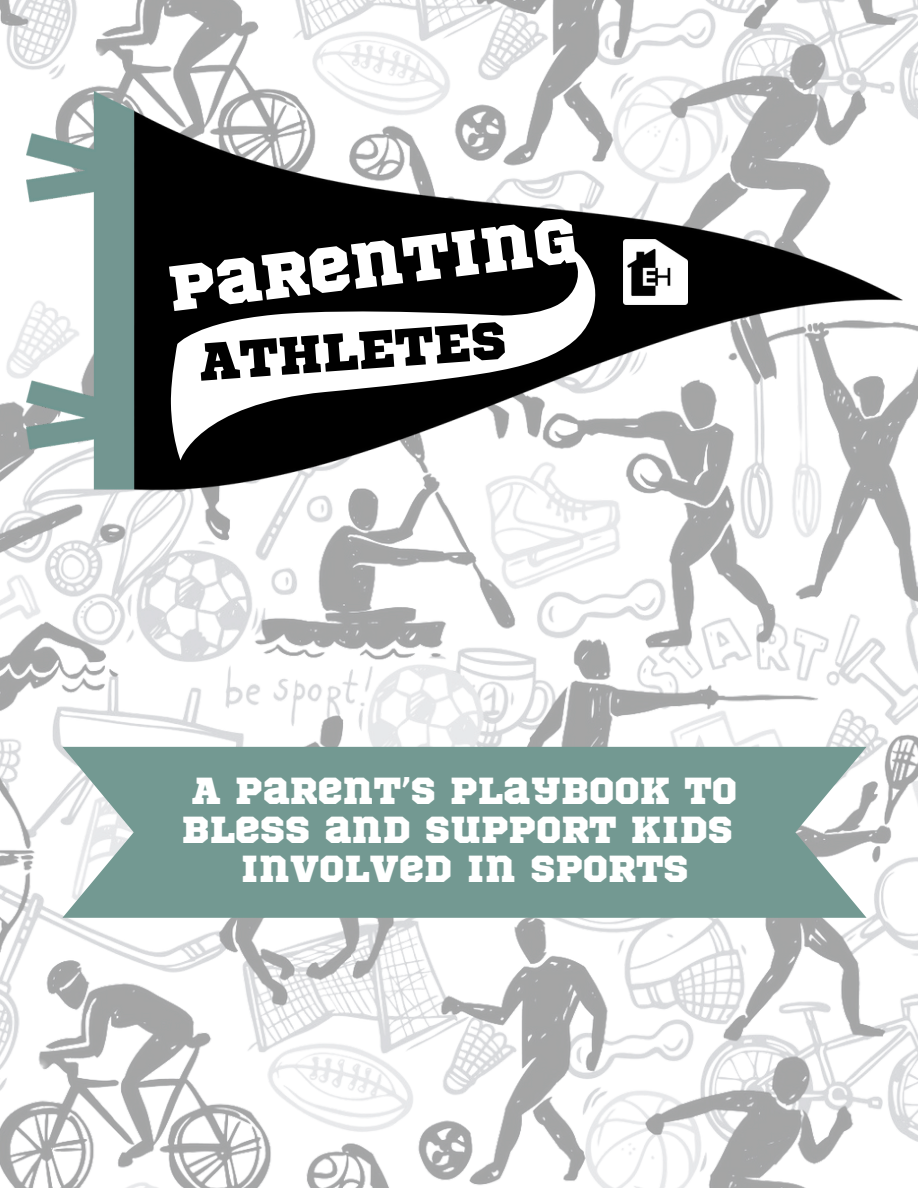
<style>
.page{position:relative;width:918px;height:1188px;background:#fff}
.page>*{position:absolute;margin:0;border:0;box-sizing:border-box;transform-origin:0 0}
.t1{font:63.9px "Sports World";color:#fff}
.t2{font:52.95px "Sports World";color:#000}
.t3{font:37.5px/39.3px "Sports World";color:#fff}
</style>
<div class="page">
<img style="left:0;top:0;width:918px;height:1188px">
<img style="left:27px;top:92px;width:876px;height:409px">
<svg style="left:171px;top:240px;width:426px;height:220px;fill:#000"></svg>
<svg style="left:62px;top:747px;width:805px;height:171px;background:#7da09a"></svg>
<img style="left:623px;top:240px;width:64px;height:64px">
<p class="t1" style="left:165px;top:261px;width:412px;rotate:-7deg">PARENTING</p>
<p class="t2" style="left:197px;top:338px;width:309px;rotate:-4deg">ATHLETES</p>
<p class="t3" style="left:182px;top:773px;width:557px">A PARENT’S PLAYBOOK TO<br>BLESS AND SUPPORT KIDS</p>
<p class="t3" style="left:241px;top:851px;width:449px">INVOLVED IN SPORTS</p>
</div>
